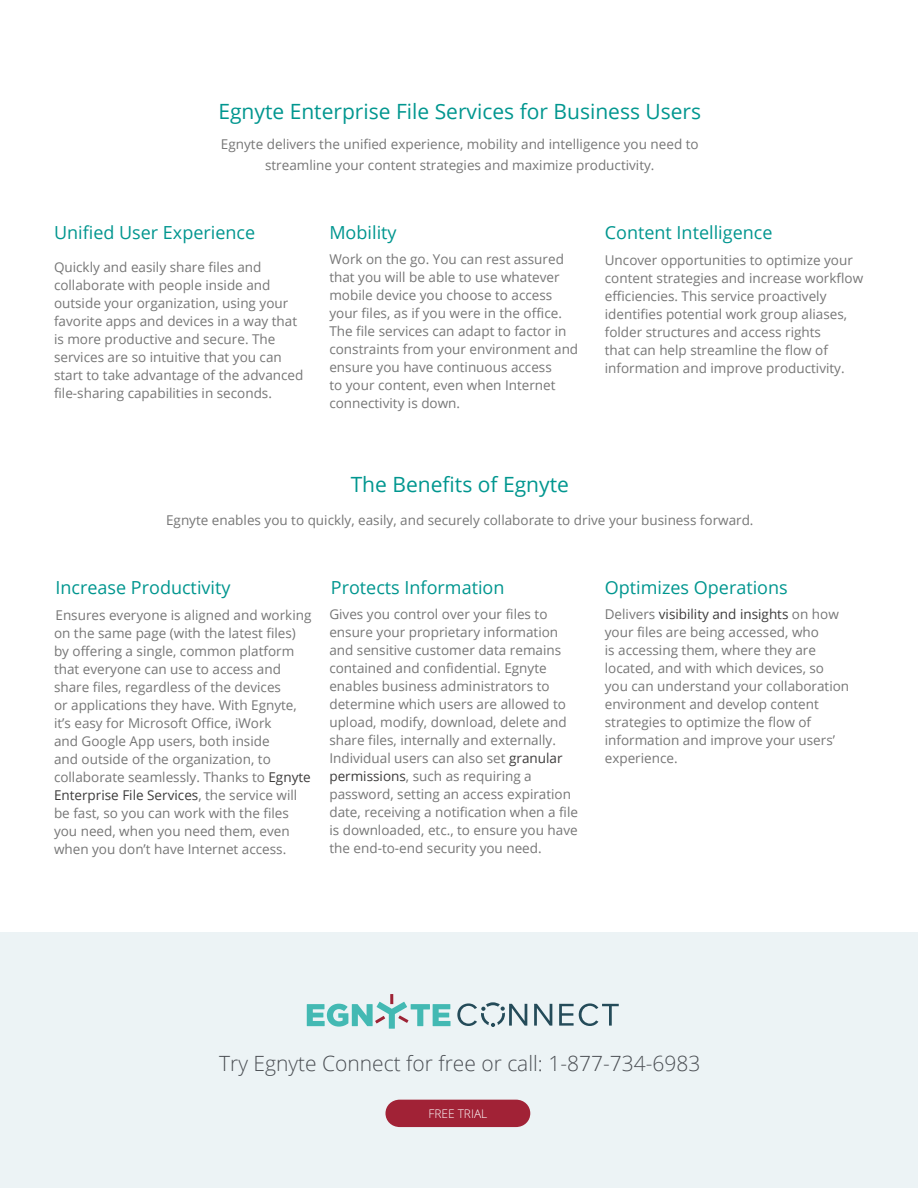
<style>
.page{position:relative;width:918px;height:1188px;background:#fff}
.page>*{position:absolute;margin:0;border:0;box-sizing:border-box;transform-origin:0 0}
.t1{font:21px "Open Sans";color:#00968f}
.t2{font:300 21px "Open Sans";color:#4b4f54}
.t3{font:18px "Open Sans";color:#00968f}
.t4{font:13.5px/18px "Open Sans";color:#767676}
.t5{font:300 11.85px "Open Sans";color:#fff}
.s1{color:#3c3b3b}
</style>
<div class="page">
<div style="left:0;top:932px;width:918px;height:256px;background:#ecf3f5"></div>
<svg style="left:457px;top:1002px;width:162px;height:25px"></svg>
<svg style="left:307px;top:994px;width:144px;height:35px"></svg>
<div style="left:385px;top:1100px;width:145px;height:27px;background:#a12236"></div>
<h1 class="t1" style="left:218px;top:97px;width:484px">Egnyte Enterprise File Services for Business Users</h1>
<p class="t4" style="left:221px;top:133px;width:479px;line-height:21px;text-align:center">Egnyte delivers the unified experience, mobility and intelligence you need to streamline your content strategies and maximize productivity.</p>
<h2 class="t3" style="left:54px;top:221px;width:203px">Unified User Experience</h2>
<p class="t4" style="left:54px;top:257px;width:251px">Quickly and easily share files and collaborate with people inside and outside your organization, using your favorite apps and devices in a way that is more productive and secure. The services are so intuitive that you can start to take advantage of the advanced file-sharing capabilities in seconds.</p>
<h2 class="t3" style="left:329px;top:221px;width:69px">Mobility</h2>
<p class="t4" style="left:329px;top:250px;width:250px">Work on the go. You can rest assured that you will be able to use whatever mobile device you choose to access your files, as if you were in the office.<br>The file services can adapt to factor in constraints from your environment and ensure you have continuous access<br>to your content, even when Internet connectivity is down.</p>
<h2 class="t3" style="left:605px;top:221px;width:169px">Content Intelligence</h2>
<p class="t4" style="left:605px;top:251px;width:260px">Uncover opportunities to optimize your content strategies and increase workflow efficiencies. This service proactively identifies potential work group aliases, folder structures and access rights<br>that can help streamline the flow of information and improve productivity.</p>
<h1 class="t1" style="left:351px;top:470px;width:220px">The Benefits of Egnyte</h1>
<p class="t4" style="left:166px;top:511px;width:589px">Egnyte enables you to quickly, easily, and securely collaborate to drive your business forward.</p>
<h2 class="t3" style="left:56px;top:575px;width:177px">Increase Productivity</h2>
<p class="t4" style="left:54px;top:605px;width:259px">Ensures everyone is aligned and working on the same page (with the latest files) by offering a single, common platform that everyone can use to access and share files, regardless of the devices<br>or applications they have. With Egnyte, it’s easy for Microsoft Office, iWork<br>and Google App users, both inside<br>and outside of the organization, to collaborate seamlessly. Thanks to <span class="s1">Egnyte Enterprise File Services</span>, the service will be fast, so you can work with the files you need, when you need them, even when you don’t have Internet access.</p>
<h2 class="t3" style="left:331px;top:575px;width:175px">Protects Information</h2>
<p class="t4" style="left:329px;top:605px;width:250px">Gives you control over your files to ensure your proprietary information and sensitive customer data remains contained and confidential. Egnyte enables business administrators to determine which users are allowed to upload, modify, download, delete and share files, internally and externally.<br>Individual users can also set <span class="s1">granular permissions</span>, such as requiring a password, setting an access expiration date, receiving a notification when a file is downloaded, etc., to ensure you have the end-to-end security you need.</p>
<h2 class="t3" style="left:605px;top:575px;width:184px">Optimizes Operations</h2>
<p class="t4" style="left:605px;top:605px;width:246px">Delivers <span class="s1">visibility and insights</span> on how your files are being accessed, who<br>is accessing them, where they are located, and with which devices, so you can understand your collaboration environment and develop content strategies to optimize the flow of information and improve your users’ experience.</p>
<h1 class="t2" style="left:219px;top:1049px;width:483px">Try Egnyte Connect for free or call: 1-877-734-6983</h1>
<p class="t5" style="left:428px;top:1105px;width:60px">FREE TRIAL</p>
</div>
